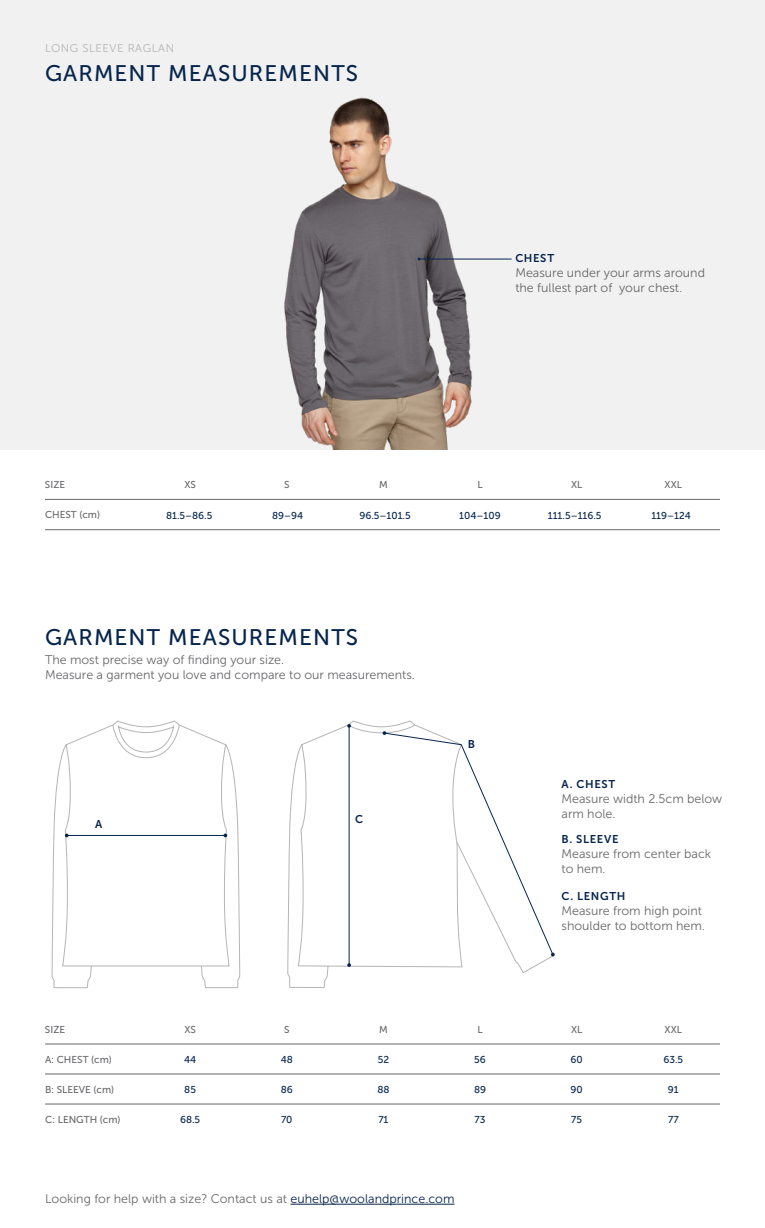
<style>
.page{position:relative;width:765px;height:1228px;background:#fff}
.page>*{position:absolute;margin:0;border:0;box-sizing:border-box;transform-origin:0 0}
.t1{font:22.5px "Museo Sans 500";letter-spacing:.05em;color:#06254c}
.t2{font:12.5px/15px "Museo Sans 300";color:#68686c}
.t3{font:11.25px "Museo Sans 700";letter-spacing:.055em;color:#06254c}
.t4{font:11.25px "Museo Sans 300";letter-spacing:.05em;color:#b4b4b4}
.t5{font:10px "Museo Sans 500";color:#06254c}
.t6{font:10px "Museo Sans 500";color:#68686c}
.s1{color:#06254c}
</style>
<div class="page">
<div style="left:0;top:0;width:765px;height:449px;background:#f1f1f1"></div>
<img style="left:284px;top:97px;width:228px;height:352px">
<hr style="left:419px;top:258px;width:93px;height:1px;background:#06254c">
<hr style="left:45px;top:499px;width:675px;height:1px;background:#68686c">
<hr style="left:45px;top:1043px;width:675px;height:1px;background:#68686c">
<hr style="left:45px;top:1073px;width:675px;height:1px;background:#68686c">
<hr style="left:45px;top:529px;width:675px;height:1px;background:#68686c">
<hr style="left:45px;top:1103px;width:675px;height:1px;background:#68686c">
<hr style="left:290px;top:1203px;width:165px;height:1px;background:#06254c">
<svg style="left:51px;top:725px;width:190px;height:263px"></svg>
<svg style="left:111px;top:720px;width:70px;height:38px"></svg>
<hr style="left:67px;top:834px;width:158px;height:1px;background:#05264d">
<svg style="left:65px;top:833px;width:4px;height:4px"></svg>
<svg style="left:223px;top:833px;width:4px;height:4px"></svg>
<svg style="left:287px;top:720px;width:169px;height:268px"></svg>
<hr style="left:349px;top:725px;width:1px;height:239px;background:#05264d">
<svg style="left:347px;top:962px;width:4px;height:4px"></svg>
<svg style="left:347px;top:723px;width:4px;height:4px"></svg>
<svg style="left:383px;top:731px;width:121px;height:224px"></svg>
<svg style="left:456px;top:840px;width:99px;height:133px"></svg>
<p class="t4" style="left:45px;top:42px;width:131px">LONG SLEEVE RAGLAN</p>
<h1 class="t1" style="left:45px;top:61px;width:315px">GARMENT MEASUREMENTS</h1>
<p class="t3" style="left:515px;top:252px;width:40px">CHEST</p>
<p class="t2" style="left:515px;top:265px;width:191px">Measure under your arms around the fullest part of your chest.</p>
<p class="t6" style="left:45px;top:479px;width:22px">SIZE</p>
<p class="t6" style="left:184px;top:479px;width:13px">XS</p>
<p class="t6" style="left:284px;top:479px;width:7px">S</p>
<p class="t6" style="left:379px;top:479px;width:10px">M</p>
<p class="t6" style="left:477px;top:479px;width:7px">L</p>
<p class="t6" style="left:571px;top:479px;width:13px">XL</p>
<p class="t6" style="left:665px;top:479px;width:19px">XXL</p>
<p class="t6" style="left:45px;top:509px;width:57px">CHEST (cm)</p>
<p class="t5" style="left:166px;top:510px;width:48px">81.5–86.5</p>
<p class="t5" style="left:272px;top:510px;width:33px">89–94</p>
<p class="t5" style="left:359px;top:510px;width:53px">96.5–101.5</p>
<p class="t5" style="left:459px;top:510px;width:43px">104–109</p>
<p class="t5" style="left:548px;top:510px;width:55px">111.5–116.5</p>
<p class="t5" style="left:651px;top:510px;width:41px">119–124</p>
<h1 class="t1" style="left:45px;top:624px;width:315px">GARMENT MEASUREMENTS</h1>
<p class="t2" style="left:45px;top:651px;width:372px">The most precise way of finding your size.<br>Measure a garment you love and compare to our measurements.</p>
<p class="t3" style="left:95px;top:817px;width:9px">A</p>
<p class="t3" style="left:355px;top:812px;width:10px">C</p>
<p class="t3" style="left:468px;top:737px;width:9px">B</p>
<p class="t6" style="left:45px;top:1023px;width:22px">SIZE</p>
<p class="t6" style="left:45px;top:1053px;width:68px">A: CHEST (cm)</p>
<p class="t6" style="left:45px;top:1083px;width:71px">B: SLEEVE (cm)</p>
<p class="t6" style="left:45px;top:1113px;width:77px">C: LENGTH (cm)</p>
<p class="t6" style="left:184px;top:1023px;width:13px">XS</p>
<p class="t5" style="left:184px;top:1053px;width:14px">44</p>
<p class="t5" style="left:184px;top:1083px;width:13px">85</p>
<p class="t5" style="left:180px;top:1113px;width:22px">68.5</p>
<p class="t6" style="left:284px;top:1023px;width:7px">S</p>
<p class="t5" style="left:281px;top:1053px;width:14px">48</p>
<p class="t5" style="left:281px;top:1083px;width:14px">86</p>
<p class="t5" style="left:281px;top:1113px;width:13px">70</p>
<p class="t6" style="left:379px;top:1023px;width:10px">M</p>
<p class="t5" style="left:378px;top:1053px;width:13px">52</p>
<p class="t5" style="left:377px;top:1083px;width:14px">88</p>
<p class="t5" style="left:378px;top:1113px;width:12px">71</p>
<p class="t6" style="left:477px;top:1023px;width:7px">L</p>
<p class="t5" style="left:474px;top:1053px;width:13px">56</p>
<p class="t5" style="left:474px;top:1083px;width:14px">89</p>
<p class="t5" style="left:475px;top:1113px;width:12px">73</p>
<p class="t2" style="left:45px;top:1190px;width:411px">Looking for help with a size? Contact us at <span class="s1">euhelp@woolandprince.com</span></p>
<p class="t3" style="left:562px;top:777px;width:55px">A. CHEST</p>
<p class="t2" style="left:562px;top:790px;width:162px">Measure width 2.5cm below arm hole.</p>
<p class="t3" style="left:562px;top:832px;width:59px">B. SLEEVE</p>
<p class="t2" style="left:562px;top:846px;width:151px">Measure from center back to hem.</p>
<p class="t3" style="left:562px;top:889px;width:65px">C. LENGTH</p>
<p class="t2" style="left:562px;top:902px;width:145px">Measure from high point shoulder to bottom hem.</p>
<p class="t6" style="left:571px;top:1023px;width:13px">XL</p>
<p class="t5" style="left:571px;top:1053px;width:14px">60</p>
<p class="t5" style="left:571px;top:1083px;width:14px">90</p>
<p class="t5" style="left:571px;top:1113px;width:12px">75</p>
<p class="t6" style="left:665px;top:1023px;width:19px">XXL</p>
<p class="t5" style="left:664px;top:1053px;width:21px">63.5</p>
<p class="t5" style="left:668px;top:1083px;width:12px">91</p>
<p class="t5" style="left:668px;top:1113px;width:12px">77</p>
</div>
